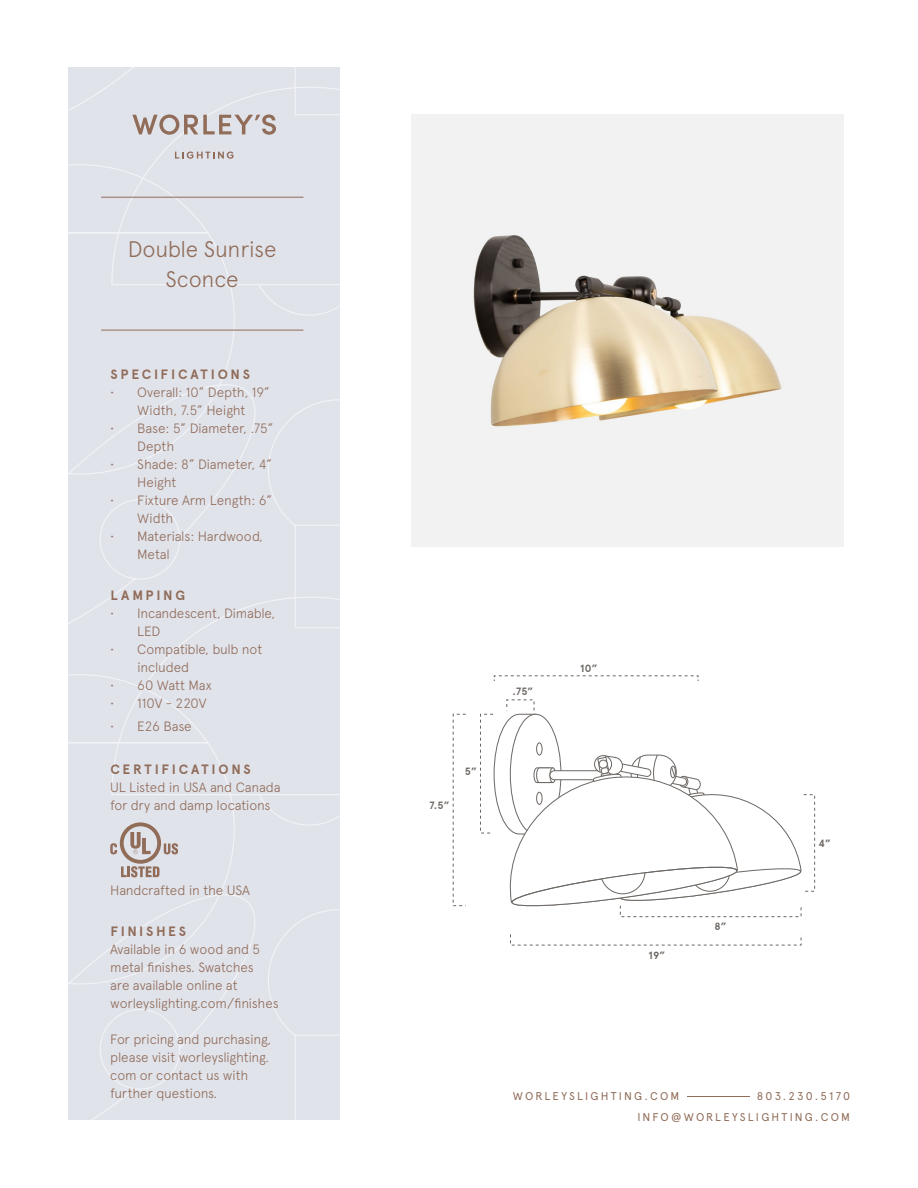
<style>
.page{position:relative;width:918px;height:1188px;background:#fff}
.page>*{position:absolute;margin:0;border:0;box-sizing:border-box;transform-origin:0 0}
.t1{font:300 22.5px/30px "Apercu";letter-spacing:-.01em;color:#906c59;text-align:center}
.t2{font:300 13.5px/18px "Apercu";letter-spacing:-.015em;color:#906c59}
.t3{font:700 13.5px "Apercu";letter-spacing:.205em;color:#906c59}
.t4{font:11.25px "Apercu Pro";letter-spacing:.19em;color:#906c59}
.t5{font:700 10.5px "Apercu";color:#6c6763}
</style>
<div class="page">
<img style="left:412px;top:114px;width:432px;height:432px">
<svg style="left:493px;top:714px;width:309px;height:195px"></svg>
<div style="left:537px;top:743px;width:5px;height:12px;background:#fff;border-radius:50%"></div>
<div style="left:536px;top:742px;width:6px;height:13px;border:1px solid #6c6763;border-radius:50%"></div>
<div style="left:537px;top:792px;width:5px;height:12px;background:#fff;border-radius:50%"></div>
<div style="left:536px;top:792px;width:6px;height:13px;border:1px solid #6c6763;border-radius:50%"></div>
<svg style="left:494px;top:675px;width:205px;height:6px"></svg>
<hr style="left:687px;top:1096px;width:62px;height:1px;background:#906c59">
<div style="left:68px;top:146px;width:272px;height:450px;background:#e1e3eb"></div>
<div style="left:68px;top:596px;width:272px;height:524px;background:#e1e3eb"></div>
<svg style="left:110px;top:822px;width:68px;height:55px;background:#c9c1c1"></svg>
<svg style="left:68px;top:68px;width:272px;height:78px;background:#dddde3"></svg>
<svg style="left:175px;top:152px;width:58px;height:7px"></svg>
<hr style="left:101px;top:197px;width:202px;height:1px;background:#906c59">
<hr style="left:101px;top:330px;width:202px;height:1px;background:#906c59">
<p class="t1" style="left:128px;top:234px;width:150px">Double Sunrise<br>Sconce</p>
<p class="t3" style="left:110px;top:367px;width:141px">SPECIFICATIONS</p>
<p class="t2" style="left:110px;top:384px;width:161px;text-align:center">• Overall: 10” Depth, 19”<br>Width, 7.5” Height</p>
<p class="t2" style="left:137px;top:420px;width:138px;text-indent:-27px">• Base: 5” Diameter, .75”<br>Depth</p>
<p class="t2" style="left:137px;top:456px;width:136px;text-indent:-27px">• Shade: 8” Diameter, 4”<br>Height</p>
<p class="t2" style="left:137px;top:492px;width:136px;text-indent:-27px">• Fixture Arm Length: 6”<br>Width</p>
<p class="t2" style="left:137px;top:528px;width:127px;text-indent:-27px">• Materials: Hardwood,<br>Metal</p>
<p class="t3" style="left:110px;top:587px;width:76px">LAMPING</p>
<p class="t2" style="left:137px;top:604px;width:139px;text-indent:-27px">• Incandescent, Dimable,<br>LED</p>
<p class="t2" style="left:137px;top:640px;width:127px;text-indent:-27px">• Compatible, bulb not included</p>
<p class="t2" style="left:110px;top:676px;width:103px">• 60 Watt Max</p>
<p class="t2" style="left:110px;top:694px;width:98px">• 110V - 220V</p>
<p class="t2" style="left:110px;top:717px;width:83px">• E26 Base</p>
<p class="t3" style="left:110px;top:761px;width:142px">CERTIFICATIONS</p>
<p class="t2" style="left:110px;top:778px;width:172px">UL Listed in USA and Canada for dry and damp locations</p>
<p class="t2" style="left:110px;top:882px;width:141px">Handcrafted in the USA</p>
<p class="t3" style="left:110px;top:923px;width:77px">FINISHES</p>
<p class="t2" style="left:110px;top:940px;width:170px">Available in 6 wood and 5 metal finishes. Swatches<br>are available online at worleyslighting.com/finishes</p>
<p class="t2" style="left:110px;top:1030px;width:163px">For pricing and purchasing, please visit worleyslighting. com or contact us with further questions.</p>
<p class="t5" style="left:430px;top:798px;width:22px">7.5”</p>
<p class="t5" style="left:465px;top:765px;width:14px">5”</p>
<p class="t5" style="left:512px;top:685px;width:22px">.75”</p>
<p class="t5" style="left:580px;top:662px;width:19px">10”</p>
<p class="t5" style="left:649px;top:949px;width:18px">19”</p>
<p class="t5" style="left:714px;top:920px;width:14px">8”</p>
<p class="t5" style="left:819px;top:837px;width:14px">4”</p>
<p class="t4" style="left:513px;top:1087px;width:168px">WORLEYSLIGHTING.COM</p>
<p class="t4" style="left:757px;top:1087px;width:95px">803.230.5170</p>
<p class="t4" style="left:637px;top:1108px;width:214px">INFO@WORLEYSLIGHTING.COM</p>
</div>
